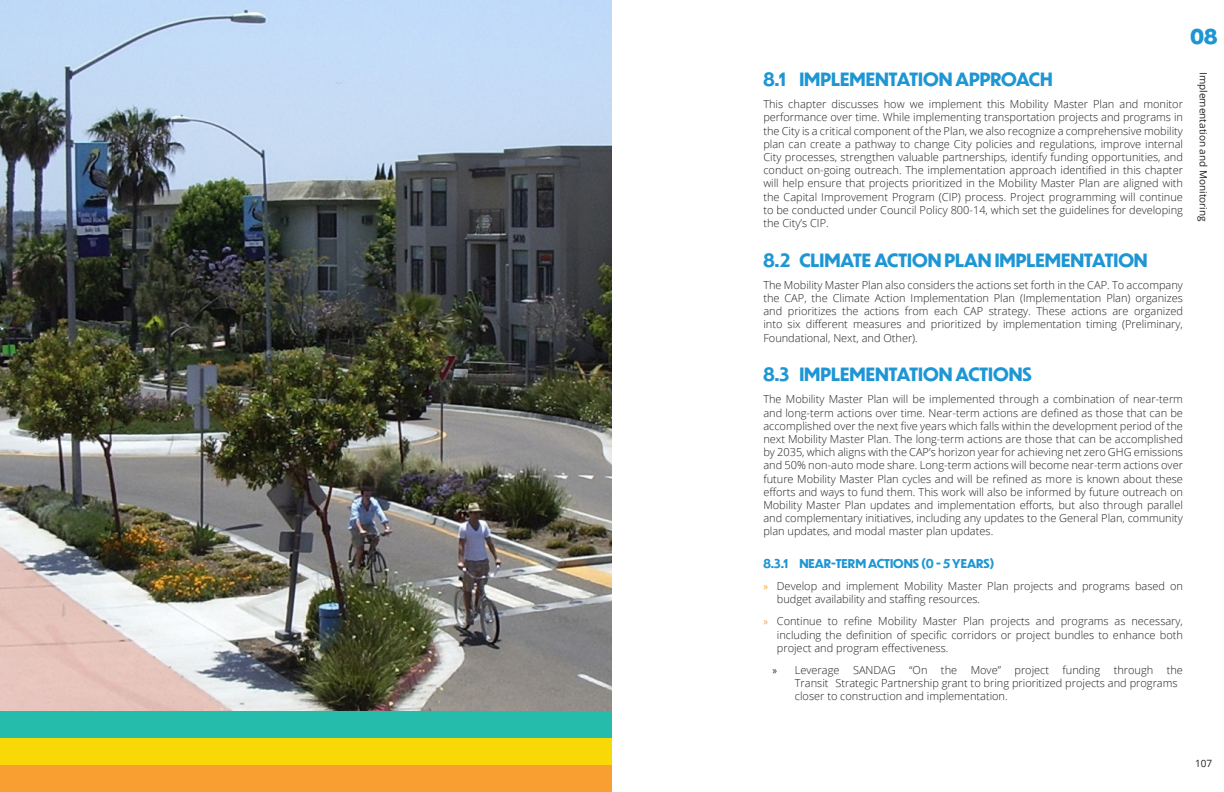
<style>
.page{position:relative;width:1224px;height:792px;background:#fff}
.page>*{position:absolute;margin:0;border:0;box-sizing:border-box;transform-origin:0 0}
.t1{font:800 20px "Dunbar Tall";color:#1e96d4}
.t2{font:700 18px "Dunbar Tall";color:#1e96d4}
.t3{font:700 12px "Dunbar Tall";color:#1e96d4}
.Body_Text{font:300 11px/13.2px "Open Sans";color:#231f20;text-align:justify}
.t4{font:10px "Open Sans";color:#231f20}
.s1{font-family:"Myriad Pro";font-weight:400;color:#f99f32}
.s2{font-family:"Myriad Pro";font-weight:400}
</style>
<div class="page">
<img style="left:0;top:0;width:612px;height:711px">
<div style="left:0;top:765px;width:612px;height:27px;background:#f99f32"></div>
<div style="left:0;top:738px;width:612px;height:27px;background:#f9d808"></div>
<div style="left:0;top:711px;width:612px;height:27px;background:#25bcac"></div>
<h1 class="t1" style="left:1190px;top:21px;width:29px">08</h1>
<p class="t4" style="left:1210px;top:72px;width:151px;rotate:90deg">Implementation and Monitoring</p>
<p class="t2" style="left:763px;top:66px;width:291px">8.1 IMPLEMENTATION APPROACH</p>
<p class="Body_Text" style="left:763px;top:97px;width:421px">This chapter discusses how we implement this Mobility Master Plan and monitor performance over time. While implementing transportation projects and programs in the City is a critical component of the Plan, we also recognize a comprehensive mobility plan can create a pathway to change City policies and regulations, improve internal City processes, strengthen valuable partnerships, identify funding opportunities, and conduct on-going outreach. The implementation approach identified in this chapter will help ensure that projects prioritized in the Mobility Master Plan are aligned with the Capital Improvement Program (CIP) process. Project programming will continue to be conducted under Council Policy 800-14, which set the guidelines for developing the City’s CIP.</p>
<p class="t2" style="left:763px;top:247px;width:386px">8.2 CLIMATE ACTION PLAN IMPLEMENTATION</p>
<p class="Body_Text" style="left:763px;top:278px;width:421px">The Mobility Master Plan also considers the actions set forth in the CAP. To accompany the CAP, the Climate Action Implementation Plan (Implementation Plan) organizes and prioritizes the actions from each CAP strategy. These actions are organized into six different measures and prioritized by implementation timing (Preliminary, Foundational, Next, and Other).</p>
<p class="t2" style="left:763px;top:361px;width:270px">8.3 IMPLEMENTATION ACTIONS</p>
<p class="Body_Text" style="left:763px;top:393px;width:421px">The Mobility Master Plan will be implemented through a combination of near-term and long-term actions over time. Near-term actions are defined as those that can be accomplished over the next five years which falls within the development period of the next Mobility Master Plan. The long-term actions are those that can be accomplished by 2035, which aligns with the CAP’s horizon year for achieving net zero GHG emissions and 50% non-auto mode share. Long-term actions will become near-term actions over future Mobility Master Plan cycles and will be refined as more is known about these efforts and ways to fund them. This work will also be informed by future outreach on Mobility Master Plan updates and implementation efforts, but also through parallel and complementary initiatives, including any updates to the General Plan, community plan updates, and modal master plan updates.</p>
<p class="t3" style="left:763px;top:555px;width:233px">8.3.1 NEAR-TERM ACTIONS (0 - 5 YEARS)</p>
<p class="Body_Text" style="left:777px;top:579px;width:408px;text-indent:-13px"><span class="s1">»</span> Develop and implement Mobility Master Plan projects and programs based on budget availability and staffing resources.</p>
<p class="Body_Text" style="left:777px;top:615px;width:408px;text-indent:-13px"><span class="s1">»</span> Continue to refine Mobility Master Plan projects and programs as necessary, including the definition of specific corridors or project bundles to enhance both project and program effectiveness.</p>
<p class="Body_Text" style="left:795px;top:663px;width:390px;text-align:left;text-indent:-22px"><span class="s2">»</span> Leverage SANDAG “On the Move” project funding through the<br>Transit Strategic Partnership grant to bring prioritized projects and programs closer to construction and implementation.</p>
<p class="t4" style="left:1195px;top:756px;width:19px">107</p>
</div>
